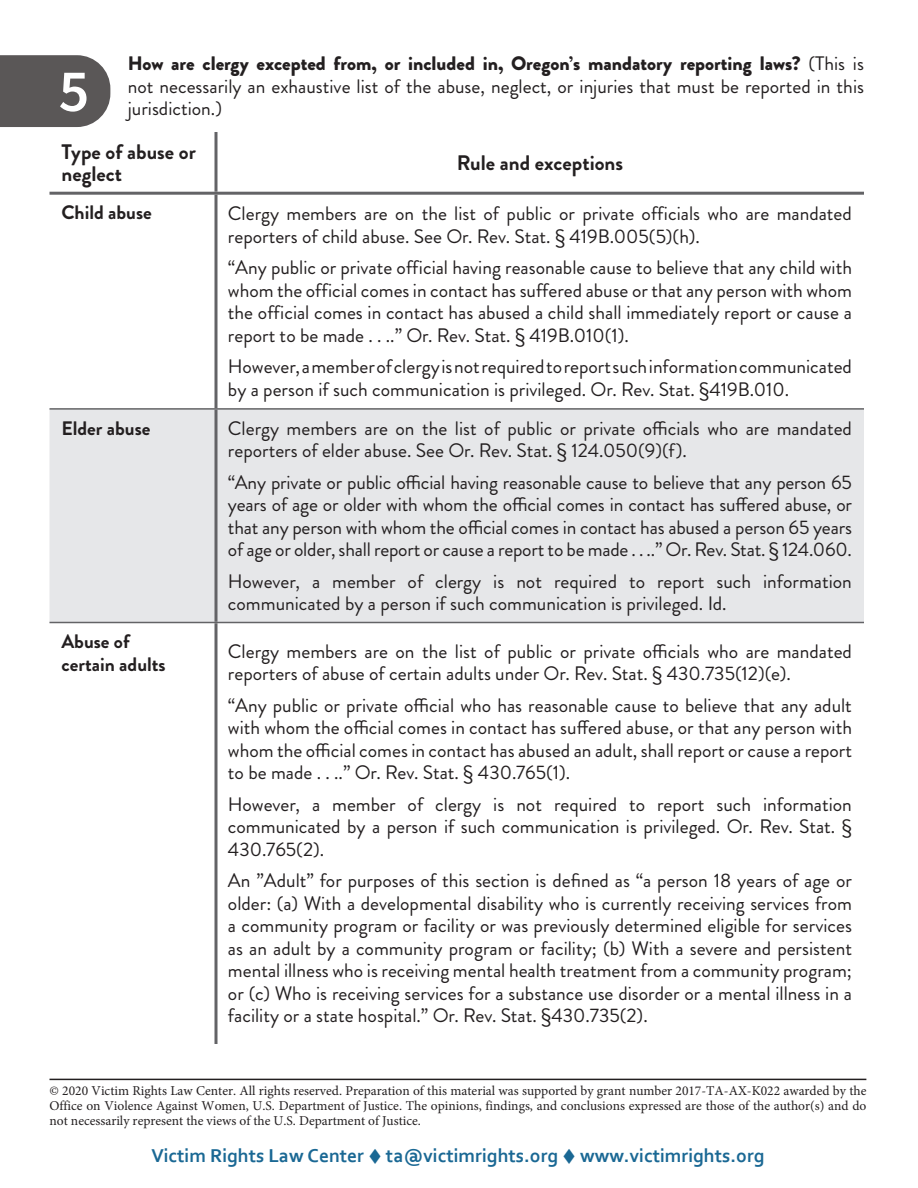
<style>
.page{position:relative;width:918px;height:1188px;background:#fff}
.page>*{position:absolute;margin:0;border:0;box-sizing:border-box;transform-origin:0 0}
.t1{font:600 60px "Source Sans Pro";color:#fff}
.figure_box{font:700 21px/22.5px "Brandon Grotesque";color:#231f20}
.Table_Subtitle{font:700 21px "Brandon Grotesque";color:#231f20}
.figure_box-2{font:19.5px/22.5px "Brandon Grotesque";color:#231f20;text-align:justify}
.Check_mark{font:19.5px/22.5px "Brandon Grotesque";color:#231f20}
.Answer{font:19.5px/22.5px "Brandon Grotesque";color:#231f20;text-align:justify}
.Copyright{font:700 19.5px "Corbel";color:#1a6894}
.Table_Subtitle-2{font:700 19.5px/22.5px "Brandon Grotesque";color:#231f20}
.Copyright-2{font:13.5px/15px "Minion Pro";color:#231f20;text-align:justify}
.s1{font-weight:900}
.s2{font-family:"Cambria";font-weight:400}
</style>
<div class="page">
<svg style="left:0;top:55px;width:110px;height:72px;background:#646161"></svg>
<div style="left:50px;top:410px;width:814px;height:212px;background:#e6e7e9"></div>
<svg style="left:214px;top:132px;width:4px;height:60px"></svg>
<hr style="left:50px;top:192px;width:166px;height:3px;background:#636366">
<hr style="left:216px;top:192px;width:648px;height:3px;background:#636366">
<svg style="left:214px;top:195px;width:4px;height:213px"></svg>
<svg style="left:214px;top:410px;width:4px;height:212px"></svg>
<svg style="left:214px;top:623px;width:4px;height:421px;background:#89898c"></svg>
<hr style="left:50px;top:408px;width:166px;height:2px;background:#636366">
<hr style="left:216px;top:408px;width:648px;height:2px;background:#636366">
<hr style="left:50px;top:622px;width:166px;height:1px;background:#636366">
<hr style="left:216px;top:622px;width:648px;height:1px;background:#636366">
<hr style="left:50px;top:1079px;width:816px;height:1px;background:#231f20">
<p class="Answer" style="left:128px;top:53px;width:738px"><span class="s1">How are clergy excepted from, or included in, Oregon’s mandatory reporting laws?</span> (This is not necessarily an exhaustive list of the abuse, neglect, or injuries that must be reported in this jurisdiction.)</p>
<p class="figure_box" style="left:62px;top:141px;width:136px">Type of abuse or neglect</p>
<p class="Table_Subtitle" style="left:457px;top:148px;width:168px">Rule and exceptions</p>
<p class="Table_Subtitle-2" style="left:62px;top:201px;width:92px">Child abuse</p>
<p class="Check_mark" style="left:228px;top:202px;width:625px">Clergy members are on the list of public or private officials who are mandated reporters of child abuse. See Or. Rev. Stat. § 419B.005(5)(h).</p>
<p class="Check_mark" style="left:228px;top:256px;width:626px;text-align:justify">“Any public or private official having reasonable cause to believe that any child with whom the official comes in contact has suffered abuse or that any person with whom the official comes in contact has abused a child shall immediately report or cause a report to be made . . ..” Or. Rev. Stat. § 419B.010(1).</p>
<p class="Check_mark" style="left:228px;top:355px;width:626px">However, a member of clergy is not required to report such information communicated by a person if such communication is privileged. Or. Rev. Stat. §419B.010.</p>
<p class="Table_Subtitle-2" style="left:62px;top:417px;width:90px">Elder abuse</p>
<p class="figure_box-2" style="left:228px;top:417px;width:626px">Clergy members are on the list of public or private officials who are mandated reporters of elder abuse. See Or. Rev. Stat. § 124.050(9)(f).</p>
<p class="figure_box-2" style="left:228px;top:471px;width:626px">“Any private or public official having reasonable cause to believe that any person 65 years of age or older with whom the official comes in contact has suffered abuse, or that any person with whom the official comes in contact has abused a person 65 years of age or older, shall report or cause a report to be made . . ..” Or. Rev. Stat. § 124.060.</p>
<p class="figure_box-2" style="left:228px;top:570px;width:625px">However, a member of clergy is not required to report such information communicated by a person if such communication is privileged. Id.</p>
<p class="Table_Subtitle-2" style="left:62px;top:630px;width:106px">Abuse of certain adults</p>
<p class="figure_box-2" style="left:228px;top:640px;width:626px">Clergy members are on the list of public or private officials who are mandated reporters of abuse of certain adults under Or. Rev. Stat. § 430.735(12)(e).</p>
<p class="figure_box-2" style="left:228px;top:694px;width:626px">“Any public or private official who has reasonable cause to believe that any adult with whom the official comes in contact has suffered abuse, or that any person with whom the official comes in contact has abused an adult, shall report or cause a report to be made . . ..” Or. Rev. Stat. § 430.765(1).</p>
<p class="figure_box-2" style="left:228px;top:793px;width:626px">However, a member of clergy is not required to report such information communicated by a person if such communication is privileged. Or. Rev. Stat. § 430.765(2).</p>
<p class="figure_box-2" style="left:228px;top:870px;width:626px">An ”Adult” for purposes of this section is defined as “a person 18 years of age or older: (a) With a developmental disability who is currently receiving services from a community program or facility or was previously determined eligible for services as an adult by a community program or facility; (b) With a severe and persistent mental illness who is receiving mental health treatment from a community program; or (c) Who is receiving services for a substance use disorder or a mental illness in a facility or a state hospital.” Or. Rev. Stat. §430.735(2).</p>
<p class="t1" style="left:59px;top:52px;width:32px">5</p>
<p class="Copyright-2" style="left:50px;top:1083px;width:818px">© 2020 Victim Rights Law Center. All rights reserved. Preparation of this material was supported by grant number 2017-TA-AX-K022 awarded by the Office on Violence Against Women, U.S. Department of Justice. The opinions, findings, and conclusions expressed are those of the author(s) and do not necessarily represent the views of the U.S. Department of Justice.</p>
<p class="Copyright" style="left:151px;top:1143px;width:615px">Victim Rights Law Center <span class="s2">♦</span> ta@victimrights.org <span class="s2">♦</span> www.victimrights.org</p>
</div>
